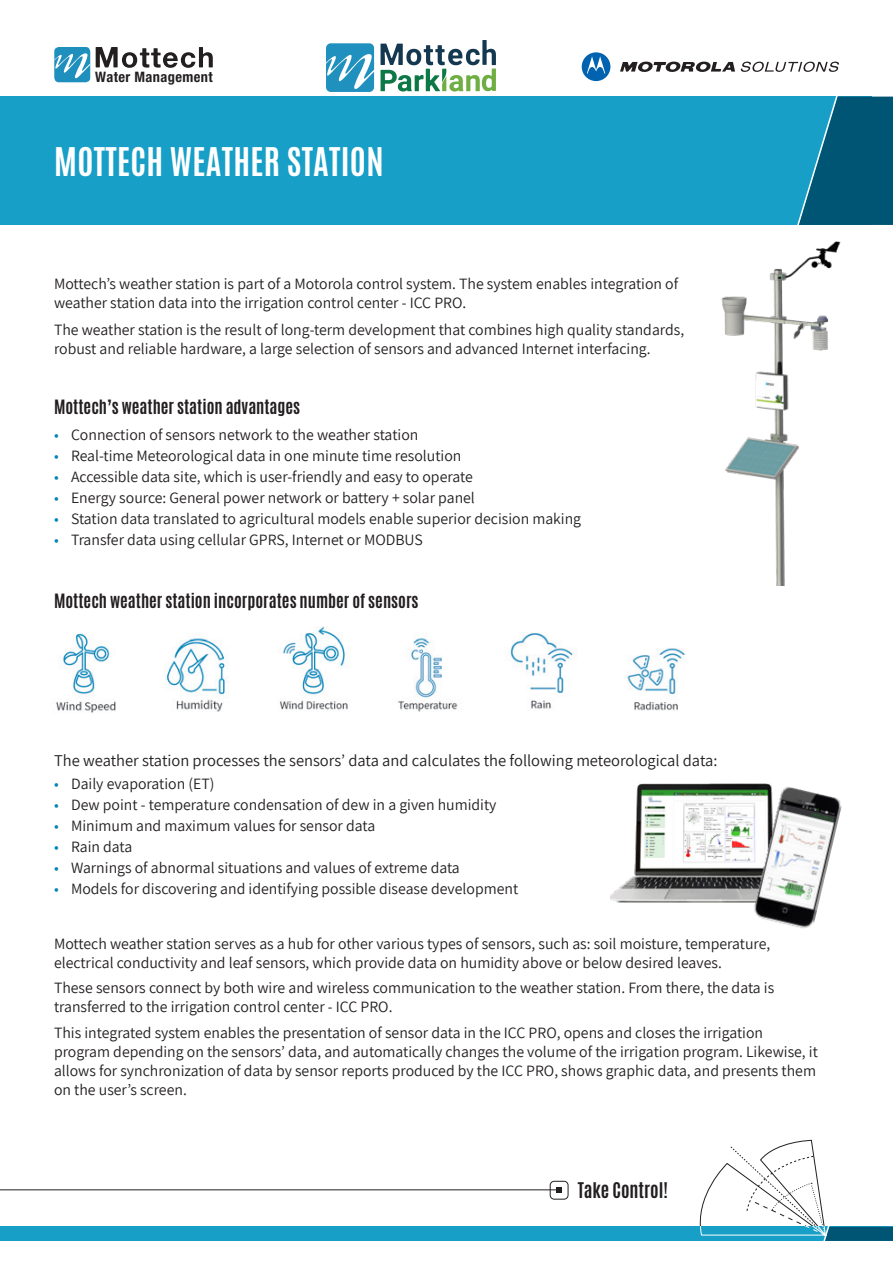
<style>
.page{position:relative;width:893px;height:1263px;background:#fff}
.page>*{position:absolute;margin:0;border:0;box-sizing:border-box;transform-origin:0 0}
.t1{font:700 33px "Antonio";letter-spacing:.01em;color:#fff}
.t2{font:700 18px "Antonio";color:#231f20}
.Sub_title_1{font:16.5px "Assistant";color:#231f20}
.head_par{font:700 16.5px "Antonio";color:#231f20}
.Runing_text{font:15.75px/18.9px "Assistant";color:#231f20}
.t3{font:15.75px "Assistant";color:#0085b8}
.t4{font:700 condensed 14.4px "Helvetica Neue";letter-spacing:.025em;color:#231f20}
</style>
<div class="page">
<div style="left:54px;top:47px;width:36px;height:35px;background:#1f90bd;border-radius:5px"></div>
<svg style="left:54px;top:53px;width:36px;height:26px"></svg>
<svg style="left:96px;top:47px;width:117px;height:21px"></svg>
<svg style="left:582px;top:52px;width:28px;height:29px"></svg>
<svg style="left:620px;top:62px;width:115px;height:10px"></svg>
<svg style="left:741px;top:62px;width:98px;height:10px"></svg>
<div style="left:0;top:1227px;width:893px;height:14px;background:#189fc7"></div>
<svg style="left:693px;top:1140px;width:200px;height:101px"></svg>
<div style="left:0;top:97px;width:871px;height:128px;background:#189fc7"></div>
<svg style="left:797px;top:97px;width:96px;height:128px"></svg>
<hr style="left:0;top:1189px;width:559px;height:1px;background:#231f20">
<svg style="left:557px;top:1187px;width:5px;height:6px"></svg>
<div style="left:550px;top:1181px;width:18px;height:18px;border:1px solid #231f20;border-radius:4px"></div>
<img style="left:721px;top:241px;width:120px;height:345px">
<img style="left:167px;top:638px;width:62px;height:74px">
<img style="left:397px;top:638px;width:61px;height:74px">
<img style="left:56px;top:633px;width:60px;height:80px">
<img style="left:279px;top:626px;width:69px;height:84px">
<img style="left:508px;top:633px;width:66px;height:76px">
<img style="left:627px;top:648px;width:58px;height:62px">
<img style="left:611px;top:783px;width:159px;height:119px">
<img style="left:751px;top:785px;width:91px;height:144px">
<img style="left:326px;top:40px;width:170px;height:51px">
<p class="t4" style="left:95px;top:69px;width:119px">Water Management</p>
<p class="t1" style="left:54px;top:137px;width:331px">MOTTECH WEATHER STATION</p>
<p class="Runing_text" style="left:54px;top:273px;width:626px">Mottech s’ weather station is part of a Motorola control system. The system enables integration of weather station data into the irrigation control center - ICC PRO.</p>
<p class="Runing_text" style="left:54px;top:320px;width:632px">The weather station is the result of long-term development that combines high quality standards, robust and reliable hardware a, large selection of sensors and advanced Internet interfacing.</p>
<p class="head_par" style="left:54px;top:394px;width:248px">Mottech s’ weather station advantages</p>
<p class="t3" style="left:54px;top:424px;width:6px">•</p>
<p class="Runing_text" style="left:71px;top:424px;width:349px">Connection of sensors network to the weather station</p>
<p class="t3" style="left:54px;top:445px;width:6px">•</p>
<p class="Runing_text" style="left:71px;top:445px;width:392px">Real-time Meteorological data in one minute time resolution</p>
<p class="t3" style="left:54px;top:466px;width:6px">•</p>
<p class="Runing_text" style="left:71px;top:466px;width:403px">Accessible data site, which is user-friendly and easy to operate</p>
<p class="t3" style="left:54px;top:487px;width:6px">•</p>
<p class="Runing_text" style="left:71px;top:487px;width:405px">Energy source: General power network or battery + solar panel</p>
<p class="t3" style="left:54px;top:508px;width:6px">•</p>
<p class="Runing_text" style="left:71px;top:508px;width:512px">Station data translated to agricultural models enable superior decision making</p>
<p class="t3" style="left:54px;top:529px;width:6px">•</p>
<p class="Runing_text" style="left:71px;top:529px;width:353px">Transfer data using cellular GPRS, Internet or MODBUS</p>
<p class="head_par" style="left:54px;top:588px;width:366px">Mottech weather station incorporates number of sensors</p>
<p class="Sub_title_1" style="left:54px;top:749px;width:665px">The weather station processes the sensors’ data and calculates the following meteorological data:</p>
<p class="t3" style="left:54px;top:773px;width:6px">•</p>
<p class="Runing_text" style="left:71px;top:774px;width:145px">Daily evaporation (ET(</p>
<p class="t3" style="left:54px;top:794px;width:6px">•</p>
<p class="Runing_text" style="left:71px;top:795px;width:427px">Dew point - temperature condensation of dew in a given humidity</p>
<p class="t3" style="left:54px;top:815px;width:6px">•</p>
<p class="Runing_text" style="left:71px;top:816px;width:306px">Minimum and maximum values for sensor data</p>
<p class="t3" style="left:54px;top:836px;width:6px">•</p>
<p class="Runing_text" style="left:71px;top:837px;width:63px">Rain data</p>
<p class="t3" style="left:54px;top:857px;width:6px">•</p>
<p class="Runing_text" style="left:71px;top:858px;width:390px">Warnings of abnormal situations and values of extreme data</p>
<p class="t3" style="left:54px;top:878px;width:6px">•</p>
<p class="Runing_text" style="left:71px;top:879px;width:449px">Models for discovering and identifying possible disease development</p>
<p class="Runing_text" style="left:54px;top:933px;width:718px">Mottech weather station serves as a hub for other various types of sensors, such as: soil moisture, temperature, electrical conductivity and leaf sensors, which provide data on humidity above or below desired leaves.</p>
<p class="Runing_text" style="left:54px;top:978px;width:722px">These sensors connect by both wire and wireless communication to the weather station. From there, the data is transferred to the irrigation control center - ICC PRO.</p>
<p class="Runing_text" style="left:54px;top:1022px;width:765px">This integrated system enables the presentation of sensor data in the ICC PRO, opens and closes the irrigation program depending on the sensors’ data, and automatically changes the volume of the irrigation program. Likewise it, allows for synchronization of data by sensor reports produced by the ICC PRO, shows graphic data, and presents them on the user s’ screen.</p>
<p class="t2" style="left:578px;top:1176px;width:92px">Take Control!</p>
</div>
